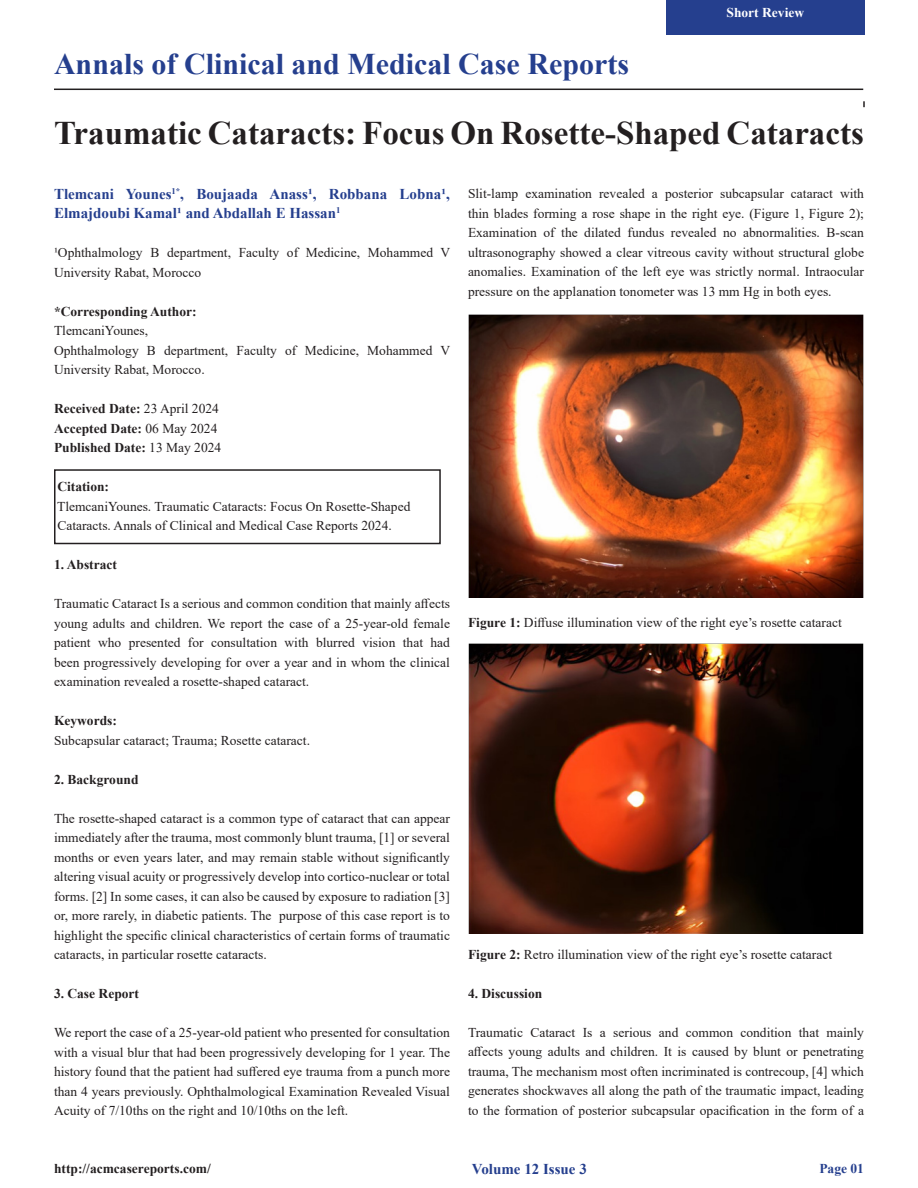
<style>
.page{position:relative;width:918px;height:1188px;background:#fff}
.page>*{position:absolute;margin:0;border:0;box-sizing:border-box;transform-origin:0 0}
.t1{font:700 33px "Times New Roman";color:#231f20}
.t2{font:700 30px "Times New Roman";color:#253f8e}
.t3{font:700 15px/19.5px "Times New Roman";color:#253f8e}
.t4{font:13.5px/19.5px "Times New Roman";color:#231f20;text-align:justify}
.t5{font:700 13.5px "Times New Roman";color:#231f20}
.t6{font:700 13.5px "Times New Roman";color:#fff}
.t7{font:700 13.5px "Times New Roman";color:#253f8e}
.s1{font-weight:400}
.s2{font-weight:700}
</style>
<div class="page">
<svg style="left:863px;top:101px;width:2px;height:6px"></svg>
<hr style="left:54px;top:89px;width:809px;height:1px;background:#231f20">
<img style="left:469px;top:315px;width:394px;height:282px">
<img style="left:469px;top:643px;width:395px;height:290px">
<div style="left:666px;top:0;width:199px;height:34px;background:#253f8e"></div>
<div style="left:54px;top:469px;width:387px;height:75px;border:2px solid #231f20"></div>
<p class="t2" style="left:54px;top:43px;width:577px">Annals of Clinical and Medical Case Reports</p>
<p class="t6" style="left:727px;top:2px;width:79px">Short Review</p>
<p class="t1" style="left:54px;top:109px;width:811px">Traumatic Cataracts: Focus On Rosette-Shaped Cataracts</p>
<p class="t3" style="left:54px;top:184px;width:397px">Tlemcani Younes<sup>1*</sup>, Boujaada Anass1, Robbana Lobna1,<br>Elmajdoubi Kamal1 and Abdallah E Hassan<sup>1</sup></p>
<p class="t4" style="left:54px;top:243px;width:398px">1Ophthalmology B department, Faculty of Medicine, Mohammed V<br>University Rabat, Morocco</p>
<p class="t5" style="left:54px;top:302px;width:144px">*Corresponding Author:</p>
<p class="t4" style="left:54px;top:321px;width:96px">TlemcaniYounes,</p>
<p class="t4" style="left:54px;top:340px;width:398px">Ophthalmology B department, Faculty of Medicine, Mohammed V<br>University Rabat, Morocco.</p>
<p class="t5" style="left:54px;top:399px;width:166px">Received Date: <span class="s1">23 April 2024</span></p>
<p class="t5" style="left:54px;top:419px;width:165px">Accepted Date: <span class="s1">06 May 2024</span></p>
<p class="t5" style="left:54px;top:438px;width:169px">Published Date: <span class="s1">13 May 2024</span></p>
<p class="t5" style="left:57px;top:477px;width:53px">Citation:</p>
<p class="t4" style="left:57px;top:496px;width:355px">TlemcaniYounes. Traumatic Cataracts: Focus On Rosette-Shaped</p>
<p class="t4" style="left:57px;top:516px;width:336px">Cataracts. Annals of Clinical and Medical Case Reports 2024.</p>
<p class="t5" style="left:54px;top:555px;width:64px">1. Abstract</p>
<p class="t4" style="left:54px;top:594px;width:398px">Traumatic Cataract Is a serious and common condition that mainly affects young adults and children. We report the case of a 25-year-old female patient who presented for consultation with blurred vision that had been progressively developing for over a year and in whom the clinical examination revealed a rosette-shaped cataract.</p>
<p class="t5" style="left:54px;top:711px;width:64px">Keywords:</p>
<p class="t4" style="left:54px;top:730px;width:258px">Subcapsular cataract; Trauma; Rosette cataract.</p>
<p class="t5" style="left:54px;top:770px;width:86px">2. Background</p>
<p class="t4" style="left:54px;top:808px;width:398px">The rosette-shaped cataract is a common type of cataract that can appear immediately after the trauma, most commonly blunt trauma, [1] or several months or even years later, and may remain stable without significantly altering visual acuity or progressively develop into cortico-nuclear or total forms. [2] In some cases, it can also be caused by exposure to radiation [3] or, more rarely, in diabetic patients. The purpose of this case report is to highlight the specific clinical characteristics of certain forms of traumatic cataracts, in particular rosette cataracts.</p>
<p class="t5" style="left:54px;top:984px;width:87px">3. Case Report</p>
<p class="t4" style="left:54px;top:1023px;width:398px">We report the case of a 25-year-old patient who presented for consultation with a visual blur that had been progressively developing for 1 year. The history found that the patient had suffered eye trauma from a punch more than 4 years previously. Ophthalmological Examination Revealed Visual Acuity of 7/10ths on the right and 10/10ths on the left.</p>
<p class="t4" style="left:468px;top:183px;width:398px">Slit-lamp examination revealed a posterior subcapsular cataract with thin blades forming a rose shape in the right eye. (Figure 1, Figure 2); Examination of the dilated fundus revealed no abnormalities. B-scan ultrasonography showed a clear vitreous cavity without structural globe anomalies. Examination of the left eye was strictly normal. Intraocular pressure on the applanation tonometer was 13 mm Hg in both eyes.</p>
<p class="t4" style="left:468px;top:612px;width:375px"><span class="s2">Figure 1:</span> Diffuse illumination view of the right eye’s rosette cataract</p>
<p class="t4" style="left:468px;top:944px;width:366px"><span class="s2">Figure 2:</span> Retro illumination view of the right eye’s rosette cataract</p>
<p class="t5" style="left:468px;top:983px;width:76px">4. Discussion</p>
<p class="t4" style="left:468px;top:1022px;width:398px">Traumatic Cataract Is a serious and common condition that mainly affects young adults and children. It is caused by blunt or penetrating trauma, The mechanism most often incriminated is contrecoup, [4] which generates shockwaves all along the path of the traumatic impact, leading to the formation of posterior subcapsular opacification in the form of a</p>
<p class="t5" style="left:54px;top:1159px;width:158px">http://acmcasereports.com/</p>
<p class="t7" style="left:819px;top:1159px;width:46px">Page 01</p>
<p class="t3" style="left:472px;top:1159px;width:116px">Volume 12 Issue 3</p>
</div>
